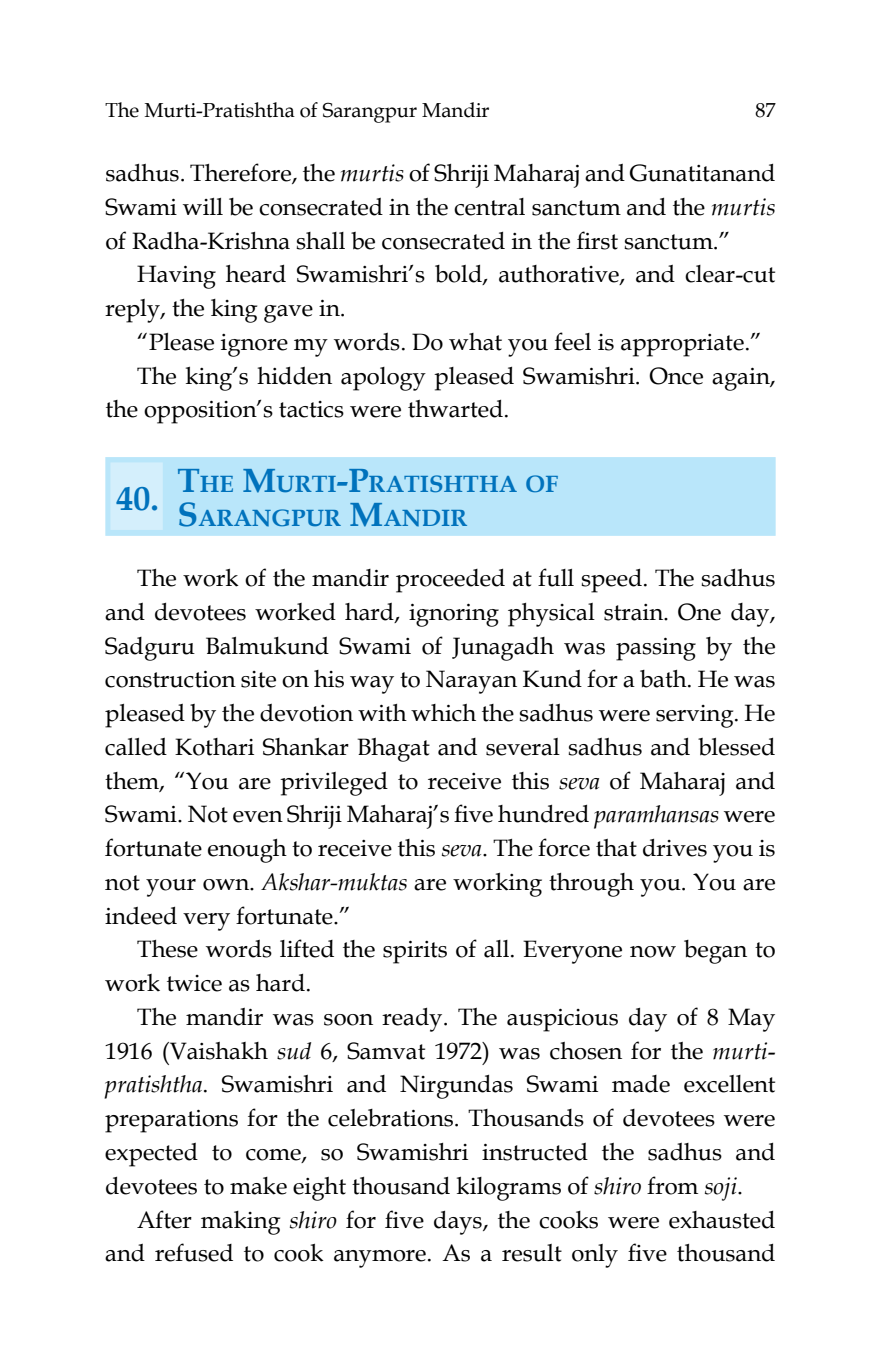
<style>
.page{position:relative;width:881px;height:1365px;background:#fff}
.page>*{position:absolute;margin:0;border:0;box-sizing:border-box;transform-origin:0 0}
.t1{font:700 33.75px "Pramukh Book Antiqua";color:#0072bc}
.t2{font:23.62px/33.8px "Pramukh Book Antiqua";color:#000;text-align:justify}
.t3{font:700 23.62px/33.8px "Pramukh Book Antiqua";color:#0072bc}
.t4{font:20.25px "Pramukh Book Antiqua";color:#000}
.s1{font-style:italic}
.s2{font-size:33.75px}
</style>
<div class="page">
<div style="left:105px;top:457px;width:670px;height:79px;background:#b9e6fa"></div>
<div style="left:110px;top:462px;width:53px;height:68px;background:#d4effc"></div>
<p class="t4" style="left:105px;top:96px;width:385px">The Murti-Pratishtha of Sarangpur Mandir</p>
<p class="t4" style="left:755px;top:96px;width:22px">87</p>
<p class="t2" style="left:105px;top:156px;width:671px">sadhus. Therefore, the <span class="s1">murtis</span> of Shriji Maharaj and Gunatitanand Swami will be consecrated in the central sanctum and the <span class="s1">murtis </span>of Radha-Krishna shall be consecrated in the first sanctum.”</p>
<p class="t2" style="left:105px;top:257px;width:671px;text-indent:32px">Having heard Swamishri’s bold, authorative, and clear-cut reply, the king gave in.</p>
<p class="t2" style="left:137px;top:324px;width:626px">“Please ignore my words. Do what you feel is appropriate.”</p>
<p class="t2" style="left:137px;top:358px;width:639px">The king’s hidden apology pleased Swamishri. Once again,</p>
<p class="t2" style="left:105px;top:392px;width:405px">the opposition’s tactics were thwarted.</p>
<p class="t3" style="left:116px;top:467px;width:442px;text-indent:42px"><span class="s2">T</span>HE <span class="s2">M</span>URTI<span class="s2">-P</span>RATISHTHA OF<br><span class="s2">S</span> ARANGPUR <span class="s2">M</span>ANDIR</p>
<h1 class="t1" style="left:116px;top:475px;width:44px">40.</h1>
<p class="t2" style="left:105px;top:561px;width:671px;text-indent:32px">The work of the mandir proceeded at full speed. The sadhus and devotees worked hard, ignoring physical strain. One day, Sadguru Balmukund Swami of Junagadh was passing by the construction site on his way to Narayan Kund for a bath. He was pleased by the devotion with which the sadhus were serving. He called Kothari Shankar Bhagat and several sadhus and blessed them, “You are privileged to receive this <span class="s1">seva</span> of Maharaj and Swami. Not even Shriji Maharaj’s five hundred <span class="s1">paramhansas</span> were fortunate enough to receive this <span class="s1">seva</span>. The force that drives you is not your own. <span class="s1">Akshar-muktas</span> are working through you. You are indeed very fortunate.”</p>
<p class="t2" style="left:105px;top:932px;width:671px;text-indent:32px">These words lifted the spirits of all. Everyone now began to work twice as hard.</p>
<p class="t2" style="left:105px;top:999px;width:671px;text-indent:32px">The mandir was soon ready. The auspicious day of 8 May 1916 (Vaishakh <span class="s1">sud</span> 6, Samvat 1972) was chosen for the <span class="s1">murti&shy;pratishtha</span>. Swamishri and Nirgundas Swami made excellent preparations for the celebrations. Thousands of devotees were expected to come, so Swamishri instructed the sadhus and devotees to make eight thousand kilograms of <span class="s1">shiro</span> from <span class="s1">soji</span>.</p>
<p class="t2" style="left:105px;top:1202px;width:671px;text-align:right">After making <span class="s1">shiro</span> for five days, the cooks were exhausted and refused to cook anymore. As a result only five thousand</p>
</div>
